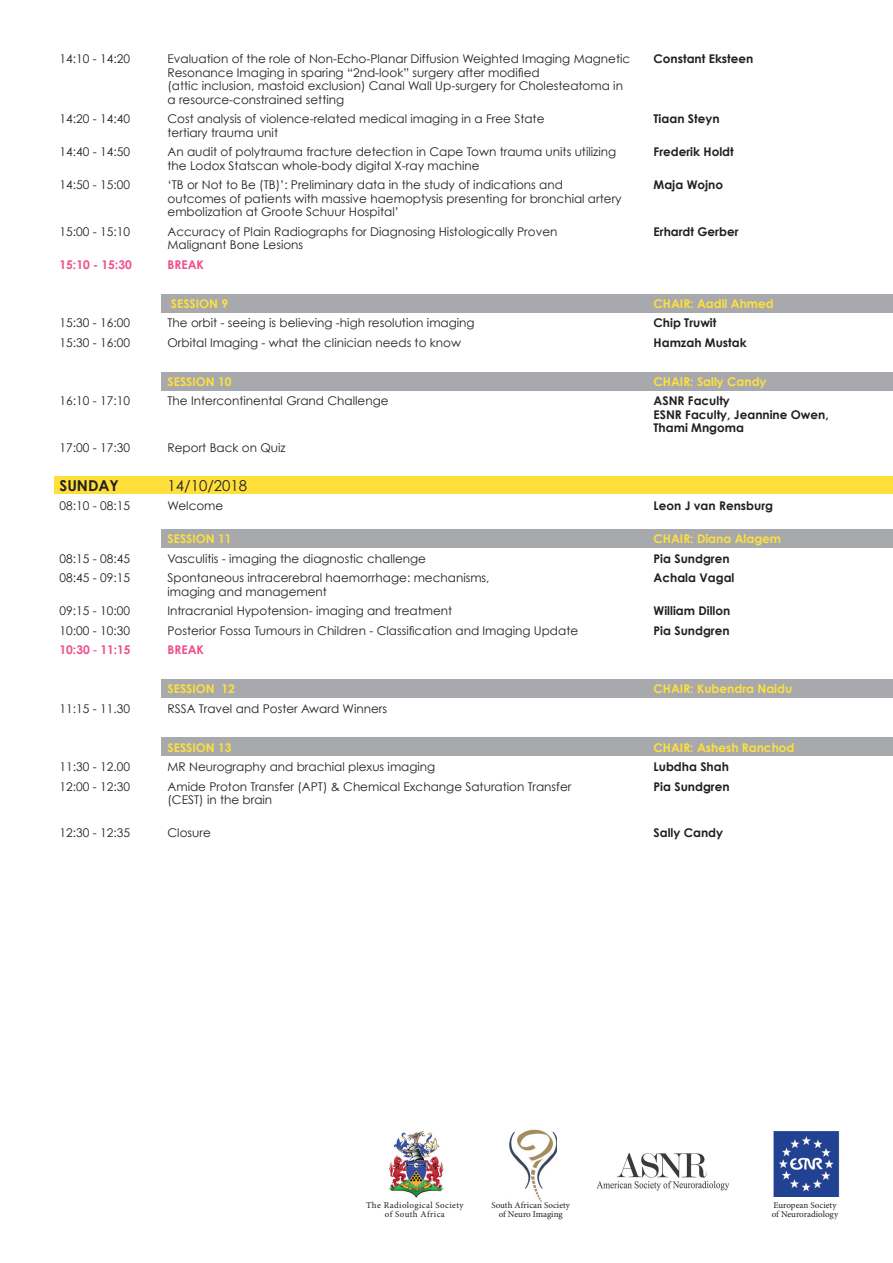
<style>
.page{position:relative;width:893px;height:1263px;background:#fff}
.page>*{position:absolute;margin:0;border:0;box-sizing:border-box;transform-origin:0 0}
.t1{font:15px "Century Gothic";color:#231f20}
.t2{font:700 15px "Century Gothic";color:#231f20}
.t3{font:12px/13.5px "Century Gothic";color:#231f20}
.t4{font:700 12px/13.5px "Century Gothic";color:#231f20}
.t5{font:700 12px "Century Gothic";color:#ffe03b}
.t6{font:700 12px "Century Gothic";color:#ef4e8c}
.t7{font:9px/9px "Minion Pro";letter-spacing:.005em;color:#231f20;text-align:center}
.t8{font:9px/9px "Minion Pro";letter-spacing:.04em;color:#231f20;text-align:center}
.s1{font-weight:400;color:#ed028c}
</style>
<div class="page">
<div style="left:54px;top:476px;width:839px;height:18px;background:#ffe03b"></div>
<div style="left:162px;top:294px;width:731px;height:19px;background:#a8a9ad"></div>
<div style="left:162px;top:372px;width:731px;height:18px;background:#a8a9ad"></div>
<div style="left:162px;top:529px;width:731px;height:18px;background:#a8a9ad"></div>
<div style="left:162px;top:679px;width:731px;height:18px;background:#a8a9ad"></div>
<div style="left:162px;top:738px;width:731px;height:18px;background:#a8a9ad"></div>
<img style="left:596px;top:1153px;width:134px;height:38px">
<img style="left:773px;top:1132px;width:67px;height:64px">
<img style="left:388px;top:1131px;width:56px;height:67px">
<img style="left:509px;top:1129px;width:48px;height:73px">
<p class="t3" style="left:60px;top:52px;width:72px">14:10 - 14:20</p>
<p class="t3" style="left:168px;top:52px;width:464px">Evaluation of the role of Non-Echo-Planar Diffusion Weighted Imaging Magnetic</p>
<p class="t4" style="left:654px;top:52px;width:101px">Constant Eksteen</p>
<p class="t3" style="left:168px;top:65px;width:457px">Resonance Imaging in sparing “2nd-look” surgery after modified<br>(attic inclusion, mastoid exclusion) Canal Wall Up-surgery for Cholesteatoma in a resource-constrained setting</p>
<p class="t3" style="left:60px;top:112px;width:72px">14:20 - 14:40</p>
<p class="t3" style="left:168px;top:112px;width:378px">Cost analysis of violence-related medical imaging in a Free State</p>
<p class="t4" style="left:654px;top:112px;width:67px">Tiaan Steyn</p>
<p class="t3" style="left:168px;top:125px;width:112px">tertiary trauma unit</p>
<p class="t3" style="left:60px;top:145px;width:72px">14:40 - 14:50</p>
<p class="t3" style="left:168px;top:145px;width:450px">An audit of polytrauma fracture detection in Cape Town trauma units utilizing</p>
<p class="t4" style="left:654px;top:145px;width:82px">Frederik Holdt</p>
<p class="t3" style="left:168px;top:158px;width:314px">the Lodox Statscan whole-body digital X-ray machine</p>
<p class="t3" style="left:60px;top:178px;width:72px">14:50 - 15:00</p>
<p class="t3" style="left:168px;top:178px;width:397px">‘TB or Not to Be (TB)’: Preliminary data in the study of indications and</p>
<p class="t4" style="left:654px;top:178px;width:71px">Maja Wojno</p>
<p class="t3" style="left:168px;top:191px;width:456px">outcomes of patients with massive haemoptysis presenting for bronchial artery embolization at Groote Schuur Hospital’</p>
<p class="t3" style="left:60px;top:224px;width:72px">15:00 - 15:10</p>
<p class="t3" style="left:168px;top:224px;width:391px">Accuracy of Plain Radiographs for Diagnosing Histologically Proven</p>
<p class="t4" style="left:654px;top:224px;width:86px">Erhardt Gerber</p>
<p class="t3" style="left:168px;top:238px;width:137px">Malignant Bone Lesions</p>
<p class="t6" style="left:60px;top:257px;width:74px">15:10 - 15:30</p>
<p class="t6" style="left:168px;top:257px;width:38px">BREAK</p>
<p class="t5" style="left:171px;top:296px;width:59px">SESSION 9</p>
<p class="t5" style="left:654px;top:296px;width:122px">CHAIR: Aadil Ahmed</p>
<p class="t3" style="left:60px;top:316px;width:72px">15:30 - 16:00</p>
<p class="t3" style="left:168px;top:316px;width:309px">The orbit - seeing is believing -high resolution imaging</p>
<p class="t4" style="left:654px;top:316px;width:64px">Chip Truwit</p>
<p class="t3" style="left:60px;top:335px;width:72px">15:30 - 16:00</p>
<p class="t3" style="left:168px;top:335px;width:295px">Orbital Imaging - what the clinician needs to know</p>
<p class="t4" style="left:654px;top:335px;width:95px">Hamzah Mustak</p>
<p class="t5" style="left:168px;top:374px;width:66px">SESSION 10</p>
<p class="t5" style="left:654px;top:374px;width:115px">CHAIR: Sally Candy</p>
<p class="t3" style="left:60px;top:394px;width:72px">16:10 - 17:10</p>
<p class="t3" style="left:168px;top:394px;width:223px">The Intercontinental Grand Challenge</p>
<p class="t4" style="left:654px;top:394px;width:177px">ASNR Faculty<br>ESNR Faculty, Jeannine Owen,<br>Thami Mngoma</p>
<p class="t3" style="left:60px;top:440px;width:72px">17:00 - 17:30</p>
<p class="t3" style="left:168px;top:440px;width:120px">Report Back on Quiz</p>
<p class="t2" style="left:60px;top:476px;width:61px">SUNDAY</p>
<p class="t1" style="left:168px;top:476px;width:81px">14/10/2018</p>
<p class="t3" style="left:60px;top:499px;width:72px">08:10 - 08:15</p>
<p class="t3" style="left:168px;top:499px;width:57px">Welcome</p>
<p class="t4" style="left:654px;top:499px;width:121px">Leon J van Rensburg</p>
<p class="t5" style="left:168px;top:531px;width:66px">SESSION 11</p>
<p class="t5" style="left:654px;top:531px;width:129px">CHAIR: Diana Alagem</p>
<p class="t3" style="left:60px;top:551px;width:72px">08:15 - 08:45</p>
<p class="t3" style="left:168px;top:551px;width:260px">Vasculitis - imaging the diagnostic challenge</p>
<p class="t4" style="left:654px;top:551px;width:78px">Pia Sundgren</p>
<p class="t3" style="left:60px;top:571px;width:72px">08:45 - 09:15</p>
<p class="t3" style="left:168px;top:571px;width:324px">Spontaneous intracerebral haemorrhage: mechanisms,</p>
<p class="t4" style="left:654px;top:571px;width:82px">Achala Vagal</p>
<p class="t3" style="left:168px;top:584px;width:161px">imaging and management</p>
<p class="t3" style="left:60px;top:604px;width:72px">09:15 - 10:00</p>
<p class="t3" style="left:168px;top:604px;width:286px">Intracranial Hypotension- imaging and treatment</p>
<p class="t4" style="left:654px;top:604px;width:78px">William Dillon</p>
<p class="t3" style="left:60px;top:623px;width:72px">10:00 - 10:30</p>
<p class="t3" style="left:168px;top:623px;width:412px">Posterior Fossa Tumours in Children - Classification and Imaging Update</p>
<p class="t4" style="left:654px;top:623px;width:78px">Pia Sundgren</p>
<p class="t6" style="left:60px;top:642px;width:73px">10:30 <span class="s1">-</span> 11:15</p>
<p class="t6" style="left:168px;top:642px;width:38px">BREAK</p>
<p class="t5" style="left:168px;top:681px;width:69px">SESSION 12</p>
<p class="t5" style="left:654px;top:681px;width:140px">CHAIR: Kubendra Naidu</p>
<p class="t3" style="left:60px;top:701px;width:72px">11:15 - 11.30</p>
<p class="t3" style="left:168px;top:701px;width:221px">RSSA Travel and Poster Award Winners</p>
<p class="t5" style="left:168px;top:740px;width:66px">SESSION 13</p>
<p class="t5" style="left:654px;top:740px;width:142px">CHAIR: Ashesh Ranchod</p>
<p class="t3" style="left:60px;top:760px;width:72px">11:30 - 12.00</p>
<p class="t3" style="left:168px;top:760px;width:269px">MR Neurography and brachial plexus imaging</p>
<p class="t4" style="left:654px;top:760px;width:77px">Lubdha Shah</p>
<p class="t3" style="left:60px;top:779px;width:72px">12:00 - 12:30</p>
<p class="t3" style="left:168px;top:779px;width:405px">Amide Proton Transfer (APT) &amp; Chemical Exchange Saturation Transfer</p>
<p class="t4" style="left:654px;top:779px;width:78px">Pia Sundgren</p>
<p class="t3" style="left:168px;top:793px;width:106px">(CEST) in the brain</p>
<p class="t3" style="left:60px;top:826px;width:72px">12:30 - 12:35</p>
<p class="t3" style="left:168px;top:826px;width:45px">Closure</p>
<p class="t4" style="left:654px;top:826px;width:71px">Sally Candy</p>
<p class="t8" style="left:366px;top:1200px;width:99px">The Radiological Society of South Africa</p>
<p class="t7" style="left:491px;top:1200px;width:80px">South African Society of Neuro Imaging</p>
<p class="t7" style="left:772px;top:1200px;width:68px;text-align:left">European Society of Neuroradiology</p>
</div>
